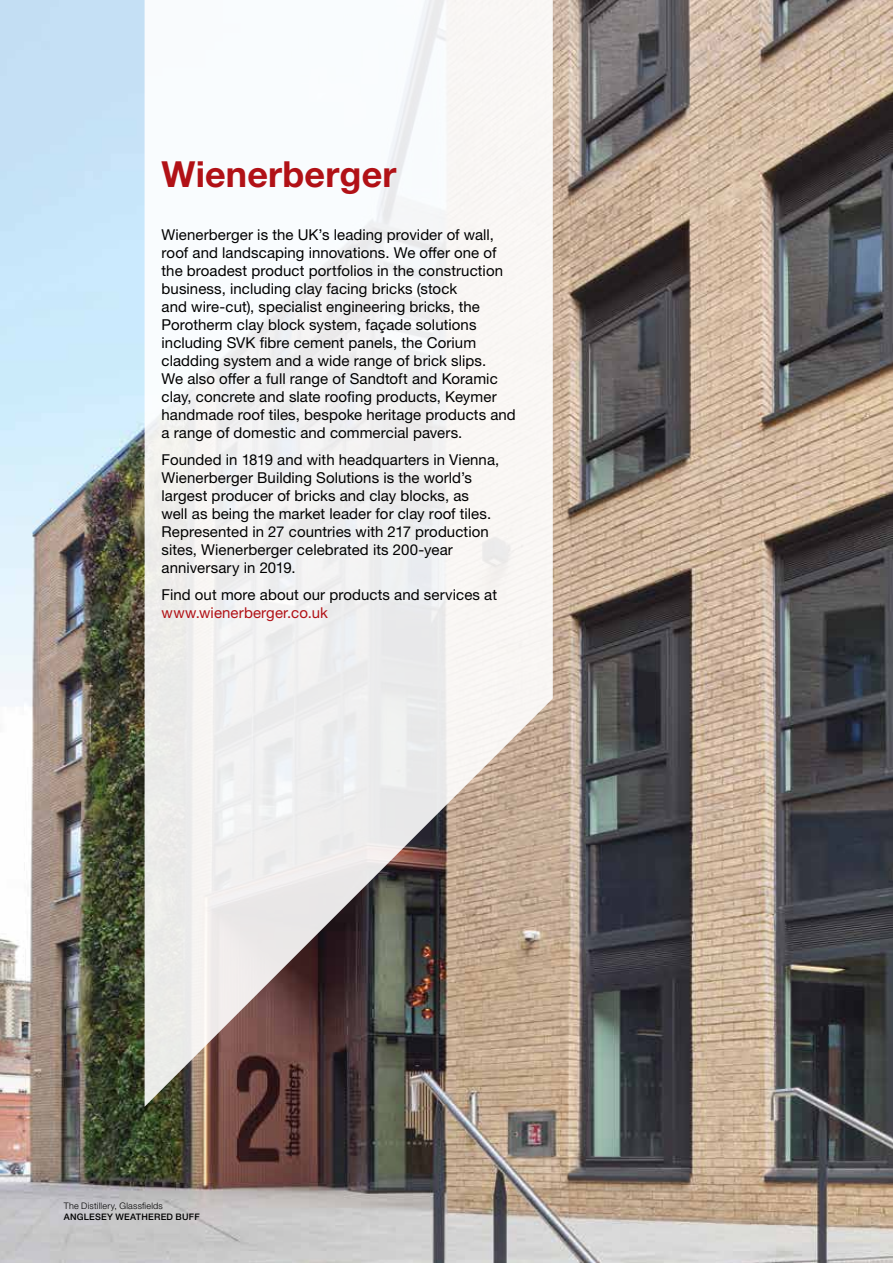
<style>
.page{position:relative;width:893px;height:1263px;background:#fff}
.page>*{position:absolute;margin:0;border:0;box-sizing:border-box;transform-origin:0 0}
.t1{font:700 36px "Helvetica Neue LTW1 G";letter-spacing:.005em;color:#b11116}
.t2{font:15px/18px "Helvetica Neue LTW1 G";letter-spacing:.005em;color:#000}
.t3{font:15px "Helvetica Neue LTW1 G";letter-spacing:.01em;color:#b11116}
.t4{font:300 9px "Helvetica Neue LTW1 G";letter-spacing:.025em;color:#000}
.t5{font:500 9px "Helvetica Neue LTW1 G";letter-spacing:.025em;color:#000}
</style>
<div class="page">
<img style="left:0;top:0;width:893px;height:1263px">
<svg style="left:145px;top:0;width:408px;height:1107px;fill:#f1f1f1"></svg>
<h1 class="t1" style="left:162px;top:152px;width:236px">Wienerberger</h1>
<p class="t2" style="left:162px;top:226px;width:356px">Wienerberger is the UK’s leading provider of wall, roof and landscaping innovations. We offer one of the broadest product portfolios in the construction business, including clay facing bricks (stock<br>and wire-cut), specialist engineering bricks, the Porotherm clay block system, façade solutions including SVK fibre cement panels, the Corium cladding system and a wide range of brick slips.<br>We also offer a full range of Sandtoft and Koramic clay, concrete and slate roofing products, Keymer handmade roof tiles, bespoke heritage products and a range of domestic and commercial pavers.</p>
<p class="t2" style="left:162px;top:451px;width:339px">Founded in 1819 and with headquarters in Vienna, Wienerberger Building Solutions is the world’s largest producer of bricks and clay blocks, as<br>well as being the market leader for clay roof tiles.<br>Represented in 27 countries with 217 production sites, Wienerberger celebrated its 200-year anniversary in 2019.</p>
<p class="t2" style="left:162px;top:586px;width:337px">Find out more about our products and services at</p>
<p class="t3" style="left:162px;top:604px;width:168px">www.wienerberger.co.uk</p>
<p class="t4" style="left:64px;top:1200px;width:101px">The Distillery, Glassfields</p>
<p class="t5" style="left:64px;top:1212px;width:137px">ANGLESEY WEATHERED BUFF</p>
</div>
